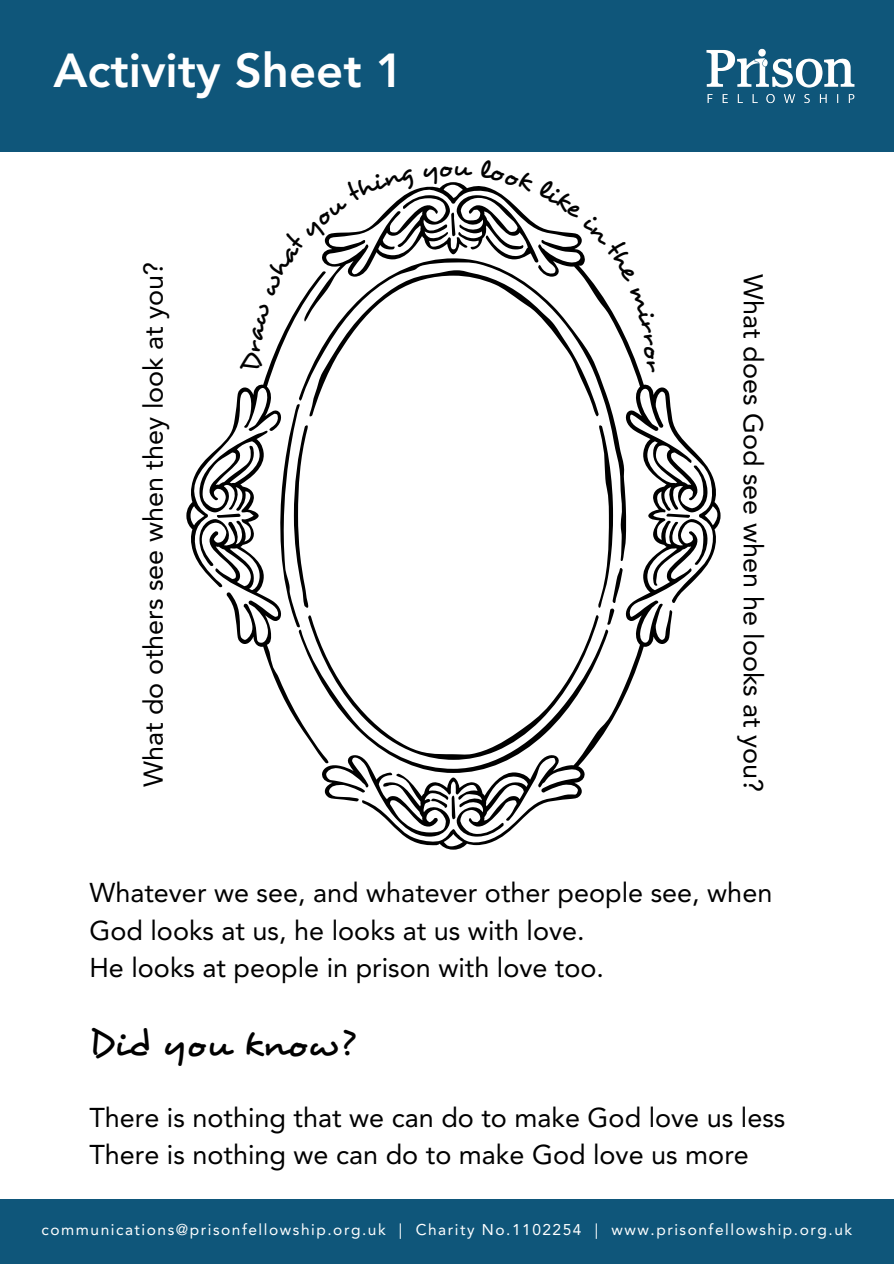
<style>
.page{position:relative;width:894px;height:1264px;background:#fff}
.page>*{position:absolute;margin:0;border:0;box-sizing:border-box;transform-origin:0 0}
.t1{font:800 47.25px "Avenir LT Std";color:#fff}
.t2{font:37.5px "Desyrel";color:#000}
.t3{font:27px/37.2px "Avenir LT Std";color:#000}
.t4{font:15.45px "Avenir LT Std";letter-spacing:.1em;color:#fff}
</style>
<div class="page">
<div style="left:0;top:0;width:893px;height:152px;background:#0f567a"></div>
<div style="left:0;top:1198px;width:893px;height:65px;background:#0f567a"></div>
<img style="left:706px;top:48px;width:149px;height:56px">
<svg style="left:186px;top:185px;width:534px;height:664px"></svg>
<svg style="left:240px;top:303px;width:30px;height:66px"></svg>
<svg style="left:264px;top:185px;width:152px;height:112px"></svg>
<svg style="left:443px;top:182px;width:20px;height:3px"></svg>
<svg style="left:480px;top:185px;width:175px;height:187px"></svg>
<h3 class="t1" style="left:53px;top:51px;width:352px">Activity Sheet 1</h3>
<p class="t3" style="left:137px;top:787px;width:527px;rotate:-90deg">What do others see when they look at you?</p>
<p class="t3" style="left:769px;top:274px;width:519px;rotate:90deg">What does God see when he looks at you?</p>
<p class="t3" style="left:89px;top:876px;width:684px">Whatever we see, and whatever other people see, when<br>God looks at us, he looks at us with love.<br>He looks at people in prison with love too.</p>
<h3 class="t2" style="left:89px;top:1020px;width:265px">Did you know?</h3>
<p class="t3" style="left:89px;top:1101px;width:697px">There is nothing that we can do to make God love us less<br>There is nothing we can do to make God love us more</p>
<p class="t4" style="left:41px;top:1223px;width:812px">communications@prisonfellowship.org.uk | Charity No.1102254 | www.prisonfellowship.org.uk</p>
</div>
